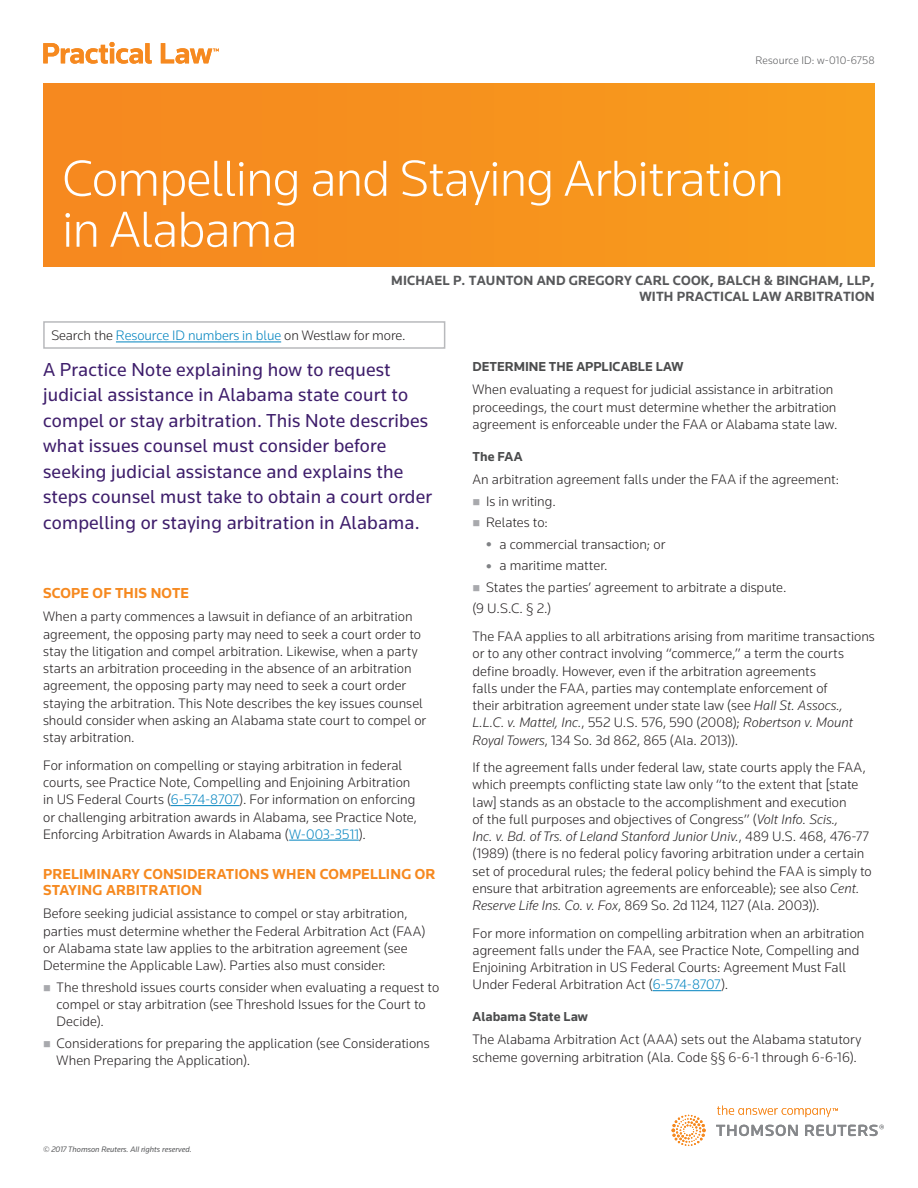
<style>
.page{position:relative;width:918px;height:1188px;background:#fff}
.page>*{position:absolute;margin:0;border:0;box-sizing:border-box;transform-origin:0 0}
.t1{font:300 52.5px/51px "Knowledge";letter-spacing:-.02em;color:#fff}
.t2{font:19.5px/25.5px "Knowledge";letter-spacing:.01em;color:#3e1d6b}
.t3{font:700 15px/16.5px "Knowledge";letter-spacing:.01em;color:#f6891f}
.t4{font:300 14.25px/17.2px "Knowledge";color:#231f20}
.t5{font:700 13.8px/15.8px "Knowledge";letter-spacing:.01em;color:#57585a;text-align:right}
.t6{font:700 13.5px "Knowledge";color:#4b4c4d}
.t7{font:300 11.25px "Knowledge";letter-spacing:.01em;color:#57585a}
.t8{font:italic 8.25px "Knowledge";color:#57585a}
.s1{color:#0083bf}
.s2{font-style:italic}
</style>
<div class="page">
<svg style="left:43px;top:42px;width:176px;height:22px"></svg>
<svg style="left:672px;top:1106px;width:212px;height:40px"></svg>
<hr style="left:116px;top:342px;width:165px;height:1px;background:#0083bf">
<div style="left:43px;top:321px;width:402px;height:28px;border:2px solid #b8b9bc"></div>
<div style="left:43px;top:84px;width:832px;height:183px;background:#f6911e"></div>
<hr style="left:171px;top:805px;width:68px;height:1px;background:#0083bf">
<hr style="left:289px;top:840px;width:70px;height:1px;background:#0083bf">
<hr style="left:653px;top:990px;width:68px;height:1px;background:#0083bf">
<p class="t7" style="left:755px;top:53px;width:121px">Resource ID: w-010-6758</p>
<h1 class="t1" style="left:62px;top:152px;width:723px">Compelling and Staying Arbitration in Alabama</h1>
<p class="t5" style="left:391px;top:273px;width:485px">MICHAEL P. TAUNTON AND GREGORY CARL COOK, BALCH &amp; BINGHAM, LLP,<br>WITH PRACTICAL LAW ARBITRATION</p>
<p class="t4" style="left:51px;top:327px;width:356px">Search the <span class="s1">Resource ID numbers in blue</span> on Westlaw for more.</p>
<p class="t2" style="left:43px;top:356px;width:390px">A Practice Note explaining how to request judicial assistance in Alabama state court to compel or stay arbitration. This Note describes what issues counsel must consider before seeking judicial assistance and explains the steps counsel must take to obtain a court order compelling or staying arbitration in Alabama.</p>
<p class="t3" style="left:43px;top:585px;width:148px">SCOPE OF THIS NOTE</p>
<p class="t4" style="left:43px;top:608px;width:385px">When a party commences a lawsuit in defiance of an arbitration agreement, the opposing party may need to seek a court order to stay the litigation and compel arbitration. Likewise, when a party starts an arbitration proceeding in the absence of an arbitration agreement, the opposing party may need to seek a court order staying the arbitration. This Note describes the key issues counsel should consider when asking an Alabama state court to compel or stay arbitration.</p>
<p class="t4" style="left:43px;top:756px;width:375px">For information on compelling or staying arbitration in federal courts, see Practice Note, Compelling and Enjoining Arbitration in US Federal Courts (<span class="s1">6-574-8707</span>). For information on enforcing or challenging arbitration awards in Alabama, see Practice Note, Enforcing Arbitration Awards in Alabama (<span class="s1">W-003-3511</span>).</p>
<p class="t3" style="left:43px;top:865px;width:394px">PRELIMINARY CONSIDERATIONS WHEN COMPELLING OR<br>STAYING ARBITRATION</p>
<p class="t4" style="left:43px;top:905px;width:384px">Before seeking judicial assistance to compel or stay arbitration, parties must determine whether the Federal Arbitration Act (FAA) or Alabama state law applies to the arbitration agreement (see Determine the Applicable Law). Parties also must consider:</p>
<p class="t4" style="left:57px;top:978px;width:384px">The threshold issues courts consider when evaluating a request to compel or stay arbitration (see Threshold Issues for the Court to<br>Decide).</p>
<p class="t4" style="left:57px;top:1034px;width:375px">Considerations for preparing the application (see Considerations<br>When Preparing the Application).</p>
<p class="t8" style="left:43px;top:1144px;width:150px">© 2017 Thomson Reuters. All rights reserved.</p>
<p class="t6" style="left:473px;top:358px;width:212px">DETERMINE THE APPLICABLE LAW</p>
<p class="t4" style="left:473px;top:381px;width:366px">When evaluating a request for judicial assistance in arbitration proceedings, the court must determine whether the arbitration agreement is enforceable under the FAA or Alabama state law.</p>
<p class="t6" style="left:473px;top:448px;width:52px">The FAA</p>
<p class="t4" style="left:473px;top:470px;width:368px">An arbitration agreement falls under the FAA if the agreement:</p>
<p class="t4" style="left:486px;top:492px;width:71px">Is in writing.</p>
<p class="t4" style="left:486px;top:514px;width:63px">Relates to:</p>
<p class="t4" style="left:500px;top:535px;width:167px">a commercial transaction; or</p>
<p class="t4" style="left:500px;top:557px;width:110px">a maritime matter.</p>
<p class="t4" style="left:486px;top:578px;width:302px">States the parties’ agreement to arbitrate a dispute.</p>
<p class="t4" style="left:473px;top:600px;width:80px">(9 U.S.C. § 2.)</p>
<p class="t4" style="left:473px;top:627px;width:404px">The FAA applies to all arbitrations arising from maritime transactions or to any other contract involving “commerce,” a term the courts define broadly. However, even if the arbitration agreements<br>falls under the FAA, parties may contemplate enforcement of<br>their arbitration agreement under state law (see <span class="s2">Hall St. Assocs., L.L.C. v. Mattel, Inc.</span>, 552 U.S. 576, 590 (2008); <span class="s2">Robertson v. Mount Royal Towers</span>, 134 So. 3d 862, 865 (Ala. 2013)).</p>
<p class="t4" style="left:473px;top:758px;width:401px">If the agreement falls under federal law, state courts apply the FAA, which preempts conflicting state law only “to the extent that [state law] stands as an obstacle to the accomplishment and execution<br>of the full purposes and objectives of Congress” (<span class="s2">Volt Info. Scis.,<br>Inc. v. Bd. of Trs. of Leland Stanford Junior Univ.</span>, 489 U.S. 468, 476-77 (1989) (there is no federal policy favoring arbitration under a certain set of procedural rules; the federal policy behind the FAA is simply to ensure that arbitration agreements are enforceable); see also <span class="s2">Cent.<br>Reserve Life Ins. Co. v. Fox</span>, 869 So. 2d 1124, 1127 (Ala. 2003)).</p>
<p class="t4" style="left:473px;top:924px;width:393px">For more information on compelling arbitration when an arbitration agreement falls under the FAA, see Practice Note, Compelling and Enjoining Arbitration in US Federal Courts: Agreement Must Fall Under Federal Arbitration Act (<span class="s1">6-574-8707</span>).</p>
<p class="t6" style="left:473px;top:1008px;width:117px">Alabama State Law</p>
<p class="t4" style="left:473px;top:1031px;width:390px">The Alabama Arbitration Act (AAA) sets out the Alabama statutory scheme governing arbitration (Ala. Code §§ 6-6-1 through 6-6-16).</p>
</div>
